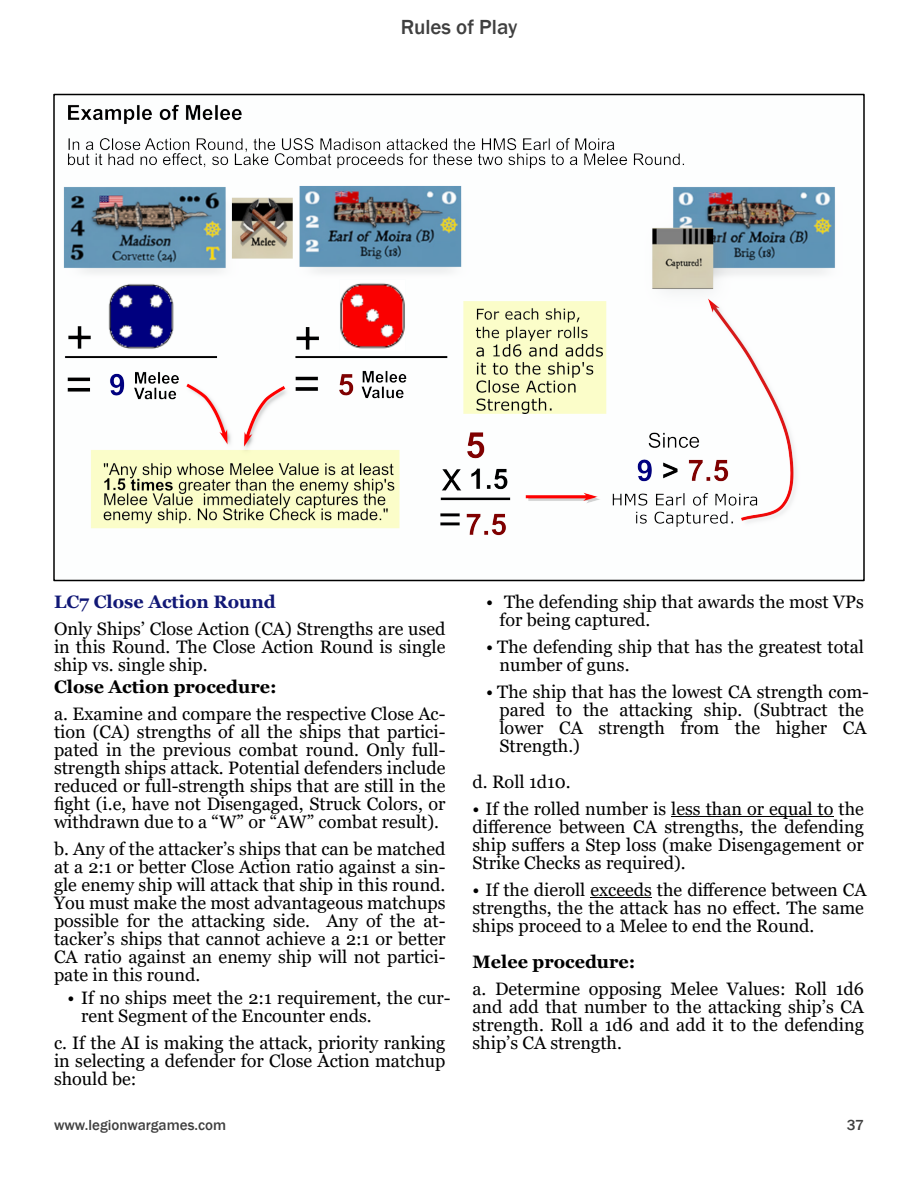
<style>
.page{position:relative;width:918px;height:1188px;background:#fff}
.page>*{position:absolute;margin:0;border:0;box-sizing:border-box;transform-origin:0 0}
.t1{font:500 21px "Franklin Gothic";color:rgb(0 0 0/.75)}
.t2{font:18px/18px "Georgia";color:#000;text-align:justify}
.t3{font:700 18px "Georgia";color:#000}
.t4{font:700 18px "Georgia";color:#111876}
.t5{font:500 15px "Franklin Gothic";color:rgb(0 0 0/.75)}
</style>
<div class="page">
<img style="left:63px;top:104px;width:772px;height:432px">
<hr style="left:671px;top:816px;width:163px;height:1px;background:#000">
<hr style="left:590px;top:897px;width:62px;height:1px;background:#000">
<p class="t1" style="left:401px;top:20px;width:118px">Rules of Play</p>
<p class="t4" style="left:54px;top:594px;width:223px">LC7 Close Action Round</p>
<p class="t2" style="left:54px;top:621px;width:393px">Only Ships’ Close Action (CA) Strengths are used in this Round. The Close Action Round is single ship vs. single ship.</p>
<p class="t3" style="left:54px;top:679px;width:224px">Close Action procedure:</p>
<p class="t2" style="left:54px;top:706px;width:393px">a. Examine and compare the respective Close Ac&shy;tion (CA) strengths of all the ships that partici&shy;pated in the previous combat round. Only full&shy;strength ships attack. Potential defenders include reduced or full-strength ships that are still in the fight (i.e, have not Disengaged, Struck Colors, or withdrawn due to a “W” or “AW” combat result).</p>
<p class="t2" style="left:54px;top:841px;width:393px">b. Any of the attacker’s ships that can be matched at a 2:1 or better Close Action ratio against a sin&shy;gle enemy ship will attack that ship in this round.<br>You must make the most advantageous matchups possible for the attacking side. Any of the at&shy;tacker’s ships that cannot achieve a 2:1 or better CA ratio against an enemy ship will not partici&shy;pate in this round.</p>
<p class="t2" style="left:81px;top:990px;width:371px;text-indent:-14px">• If no ships meet the 2:1 requirement, the cur&shy;rent Segment of the Encounter ends.</p>
<p class="t2" style="left:54px;top:1035px;width:393px">c. If the AI is making the attack, priority ranking in selecting a defender for Close Action matchup should be:</p>
<p class="t2" style="left:500px;top:594px;width:366px;text-indent:-14px">• The defending ship that awards the most VPs for being captured.</p>
<p class="t2" style="left:500px;top:639px;width:366px;text-indent:-14px">• The defending ship that has the greatest total number of guns.</p>
<p class="t2" style="left:500px;top:684px;width:371px;text-align:left;text-indent:-14px">• The ship that has the lowest CA strength com&shy;pared to the attacking ship. (Subtract the lower CA strength from the higher CA Strength.)</p>
<p class="t2" style="left:472px;top:774px;width:100px">d. Roll 1d10.</p>
<p class="t2" style="left:472px;top:801px;width:393px">• If the rolled number is less than or equal to the difference between CA strengths, the defending ship suffers a Step loss (make Disengagement or Strike Checks as required).</p>
<p class="t2" style="left:472px;top:882px;width:395px;text-align:left">• If the dieroll exceeds the difference between CA strengths, the the attack has no effect. The same ships proceed to a Melee to end the Round.</p>
<p class="t3" style="left:472px;top:954px;width:164px">Melee procedure:</p>
<p class="t2" style="left:472px;top:981px;width:393px">a. Determine opposing Melee Values: Roll 1d6 and add that number to the attacking ship’s CA strength. Roll a 1d6 and add it to the defending ship’s CA strength.</p>
<p class="t5" style="left:54px;top:1120px;width:174px">www.legionwargames.com</p>
<p class="t5" style="left:847px;top:1120px;width:19px">37</p>
</div>
